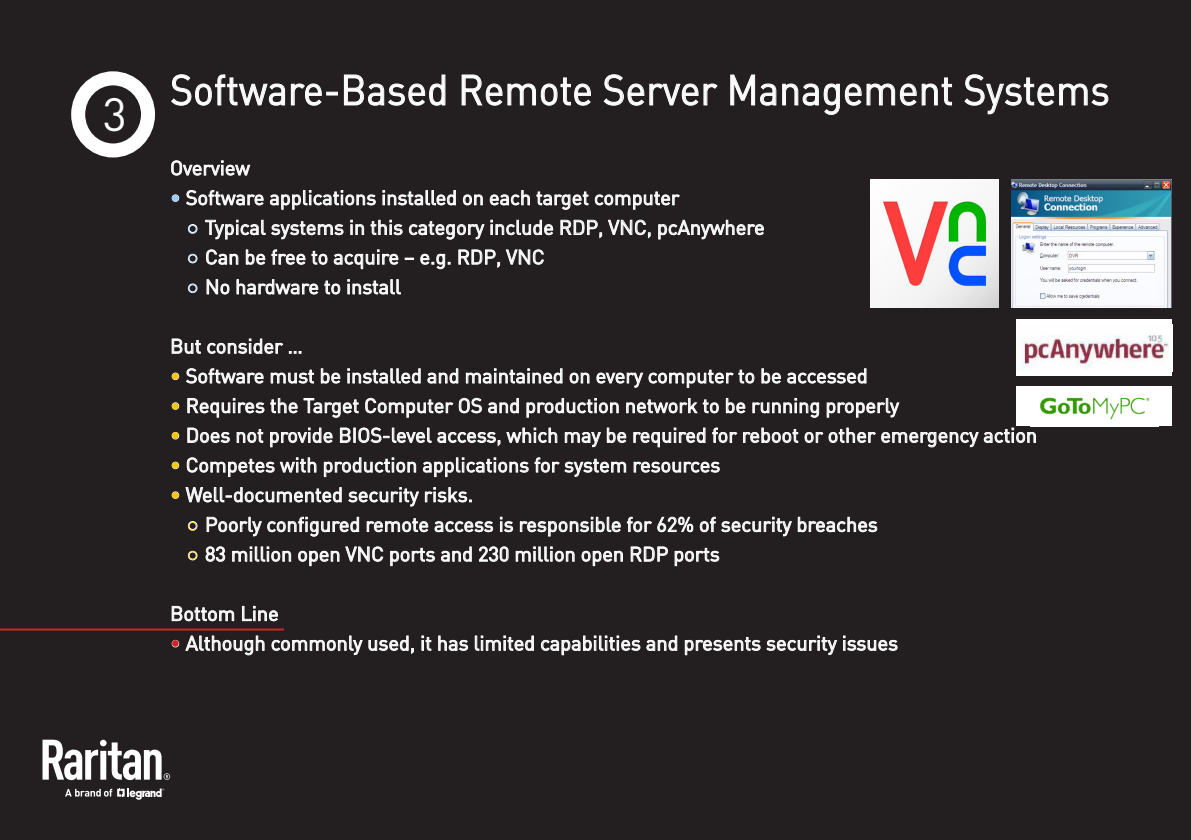
<style>
.page{position:relative;width:1191px;height:840px;background:#fff}
.page>*{position:absolute;margin:0;border:0;box-sizing:border-box;transform-origin:0 0}
.t1{font:46px "DIN Pro";color:#fff}
.t2{font:42px "DIN Pro";color:#fff;scale:.93 1}
.t3{font:20px "DIN Pro";color:#fff}
.s1{color:#99cdff}
.s2{font-family:"Arial Narrow";color:#99cdff}
.s3{color:#f7c706}
.s4{font-family:"Arial Narrow";color:#f7c706}
.s5{color:#d1232a}
</style>
<div class="page">
<div style="left:0;top:0;width:1191px;height:839px;background:#231f20"></div>
<div style="left:71px;top:71px;width:84px;height:86px;border:14px solid #fff;border-radius:50%"></div>
<svg style="left:171px;top:74px;width:166px;height:32px"></svg>
<svg style="left:343px;top:74px;width:103px;height:32px"></svg>
<svg style="left:461px;top:74px;width:130px;height:32px"></svg>
<svg style="left:603px;top:74px;width:115px;height:32px"></svg>
<svg style="left:730px;top:74px;width:222px;height:41px"></svg>
<svg style="left:964px;top:74px;width:144px;height:41px"></svg>
<svg style="left:171px;top:160px;width:80px;height:16px"></svg>
<div style="left:172px;top:195px;width:7px;height:6px;border:1px solid #fff;border-radius:50%"></div>
<svg style="left:186px;top:189px;width:190px;height:21px"></svg>
<svg style="left:383px;top:190px;width:73px;height:16px"></svg>
<svg style="left:463px;top:194px;width:20px;height:12px"></svg>
<svg style="left:489px;top:190px;width:41px;height:16px"></svg>
<svg style="left:536px;top:191px;width:144px;height:19px"></svg>
<svg style="left:187px;top:224px;width:11px;height:10px"></svg>
<svg style="left:205px;top:219px;width:139px;height:21px"></svg>
<svg style="left:351px;top:220px;width:13px;height:15px"></svg>
<svg style="left:370px;top:219px;width:115px;height:21px"></svg>
<svg style="left:491px;top:219px;width:62px;height:16px"></svg>
<svg style="left:560px;top:219px;width:91px;height:19px"></svg>
<svg style="left:658px;top:219px;width:106px;height:21px"></svg>
<svg style="left:187px;top:253px;width:11px;height:11px"></svg>
<svg style="left:206px;top:249px;width:33px;height:16px"></svg>
<svg style="left:245px;top:249px;width:154px;height:20px"></svg>
<svg style="left:420px;top:253px;width:30px;height:16px"></svg>
<svg style="left:458px;top:249px;width:86px;height:19px"></svg>
<svg style="left:187px;top:283px;width:11px;height:10px"></svg>
<svg style="left:206px;top:279px;width:24px;height:16px"></svg>
<svg style="left:236px;top:279px;width:105px;height:16px"></svg>
<svg style="left:348px;top:279px;width:53px;height:16px"></svg>
<svg style="left:171px;top:338px;width:30px;height:16px"></svg>
<svg style="left:207px;top:338px;width:76px;height:16px"></svg>
<svg style="left:289px;top:351px;width:12px;height:2px"></svg>
<div style="left:172px;top:373px;width:7px;height:6px;border:1px solid #fff;border-radius:50%"></div>
<svg style="left:186px;top:368px;width:78px;height:16px"></svg>
<svg style="left:270px;top:369px;width:44px;height:15px"></svg>
<svg style="left:320px;top:368px;width:21px;height:16px"></svg>
<svg style="left:348px;top:368px;width:73px;height:16px"></svg>
<svg style="left:427px;top:368px;width:32px;height:16px"></svg>
<svg style="left:465px;top:368px;width:98px;height:16px"></svg>
<svg style="left:569px;top:372px;width:21px;height:12px"></svg>
<svg style="left:596px;top:369px;width:159px;height:19px"></svg>
<svg style="left:761px;top:368px;width:106px;height:16px"></svg>
<div style="left:172px;top:402px;width:7px;height:7px;border:1px solid #fff;border-radius:50%"></div>
<svg style="left:187px;top:398px;width:172px;height:20px"></svg>
<svg style="left:365px;top:397px;width:154px;height:21px"></svg>
<svg style="left:526px;top:398px;width:93px;height:20px"></svg>
<svg style="left:626px;top:398px;width:93px;height:15px"></svg>
<svg style="left:725px;top:398px;width:21px;height:15px"></svg>
<svg style="left:752px;top:398px;width:67px;height:20px"></svg>
<svg style="left:826px;top:398px;width:73px;height:20px"></svg>
<div style="left:172px;top:432px;width:7px;height:7px;border:1px solid #fff;border-radius:50%"></div>
<svg style="left:187px;top:427px;width:43px;height:16px"></svg>
<svg style="left:236px;top:429px;width:28px;height:14px"></svg>
<svg style="left:270px;top:427px;width:63px;height:20px"></svg>
<svg style="left:339px;top:427px;width:219px;height:19px"></svg>
<svg style="left:564px;top:427px;width:63px;height:20px"></svg>
<svg style="left:633px;top:427px;width:165px;height:20px"></svg>
<svg style="left:804px;top:427px;width:232px;height:20px"></svg>
<div style="left:172px;top:462px;width:7px;height:6px;border:1px solid #fff;border-radius:50%"></div>
<svg style="left:186px;top:457px;width:131px;height:20px"></svg>
<svg style="left:323px;top:457px;width:303px;height:20px"></svg>
<svg style="left:633px;top:461px;width:87px;height:12px"></svg>
<div style="left:172px;top:491px;width:7px;height:7px;border:1px solid #fff;border-radius:50%"></div>
<svg style="left:185px;top:487px;width:157px;height:15px"></svg>
<svg style="left:348px;top:487px;width:123px;height:20px"></svg>
<svg style="left:187px;top:521px;width:11px;height:10px"></svg>
<svg style="left:206px;top:516px;width:154px;height:20px"></svg>
<svg style="left:366px;top:518px;width:127px;height:14px"></svg>
<svg style="left:500px;top:517px;width:13px;height:15px"></svg>
<svg style="left:519px;top:516px;width:174px;height:20px"></svg>
<svg style="left:699px;top:516px;width:179px;height:20px"></svg>
<svg style="left:187px;top:550px;width:11px;height:10px"></svg>
<svg style="left:205px;top:546px;width:21px;height:16px"></svg>
<svg style="left:232px;top:546px;width:60px;height:16px"></svg>
<svg style="left:298px;top:546px;width:86px;height:20px"></svg>
<svg style="left:390px;top:546px;width:82px;height:20px"></svg>
<svg style="left:479px;top:546px;width:30px;height:16px"></svg>
<svg style="left:515px;top:546px;width:60px;height:16px"></svg>
<svg style="left:581px;top:550px;width:42px;height:16px"></svg>
<svg style="left:630px;top:546px;width:38px;height:16px"></svg>
<svg style="left:674px;top:547px;width:46px;height:19px"></svg>
<svg style="left:171px;top:605px;width:64px;height:16px"></svg>
<svg style="left:242px;top:605px;width:36px;height:16px"></svg>
<div style="left:172px;top:640px;width:7px;height:6px;border:1px solid #fff;border-radius:50%"></div>
<svg style="left:185px;top:635px;width:80px;height:20px"></svg>
<svg style="left:271px;top:635px;width:143px;height:20px"></svg>
<svg style="left:422px;top:635px;width:10px;height:16px"></svg>
<svg style="left:438px;top:635px;width:30px;height:16px"></svg>
<svg style="left:474px;top:635px;width:60px;height:16px"></svg>
<svg style="left:541px;top:635px;width:137px;height:20px"></svg>
<svg style="left:684px;top:635px;width:153px;height:20px"></svg>
<svg style="left:843px;top:635px;width:55px;height:16px"></svg>
<hr style="left:0;top:628px;width:284px;height:2px;background:#d1232a">
<img style="left:870px;top:180px;width:128px;height:128px">
<div style="left:1016px;top:319px;width:156px;height:57px;background:#fff"></div>
<img style="left:1016px;top:335px;width:154px;height:34px">
<div style="left:1016px;top:386px;width:156px;height:40px;background:#fff"></div>
<img style="left:1040px;top:397px;width:110px;height:23px">
<img style="left:1011px;top:180px;width:160px;height:128px">
<svg style="left:65px;top:788px;width:99px;height:11px"></svg>
<svg style="left:43px;top:739px;width:127px;height:40px"></svg>
<p class="t1" style="left:103px;top:83px;width:26px">3</p>
<p class="t2" style="left:170px;top:61px;width:1012px">Software-Based Remote Server Management Systems</p>
<p class="t3" style="left:170px;top:154px;width:81px">Overview</p>
<p class="t3" style="left:170px;top:184px;width:511px"><span class="s1">•</span> Software applications installed on each target computer</p>
<p class="t3" style="left:188px;top:213px;width:578px"><span class="s2">○</span> Typical systems in this category include RDP, VNC, pcAnywhere</p>
<p class="t3" style="left:188px;top:243px;width:358px"><span class="s2">○</span> Can be free to acquire – e.g. RDP, VNC</p>
<p class="t3" style="left:188px;top:273px;width:214px"><span class="s2">○</span> No hardware to install</p>
<p class="t3" style="left:170px;top:332px;width:134px">But consider …</p>
<p class="t3" style="left:170px;top:362px;width:699px"><span class="s3">•</span> Software must be installed and maintained on every computer to be accessed</p>
<p class="t3" style="left:170px;top:391px;width:730px"><span class="s3">•</span> Requires the Target Computer OS and production network to be running properly</p>
<p class="t3" style="left:170px;top:421px;width:868px"><span class="s3">•</span> Does not provide BIOS-level access, which may be required for reboot or other emergency action</p>
<p class="t3" style="left:170px;top:451px;width:551px"><span class="s3">•</span> Competes with production applications for system resources</p>
<p class="t3" style="left:170px;top:480px;width:304px"><span class="s3">•</span> Well-documented security risks.</p>
<p class="t3" style="left:188px;top:510px;width:691px"><span class="s4">○</span> Poorly configured remote access is responsible for 62% of security breaches</p>
<p class="t3" style="left:188px;top:540px;width:533px"><span class="s4">○</span> 83 million open VNC ports and 230 million open RDP ports</p>
<p class="t3" style="left:170px;top:599px;width:110px">Bottom Line</p>
<p class="t3" style="left:170px;top:629px;width:729px"><span class="s5">•</span> Although commonly used, it has limited capabilities and presents security issues</p>
</div>
